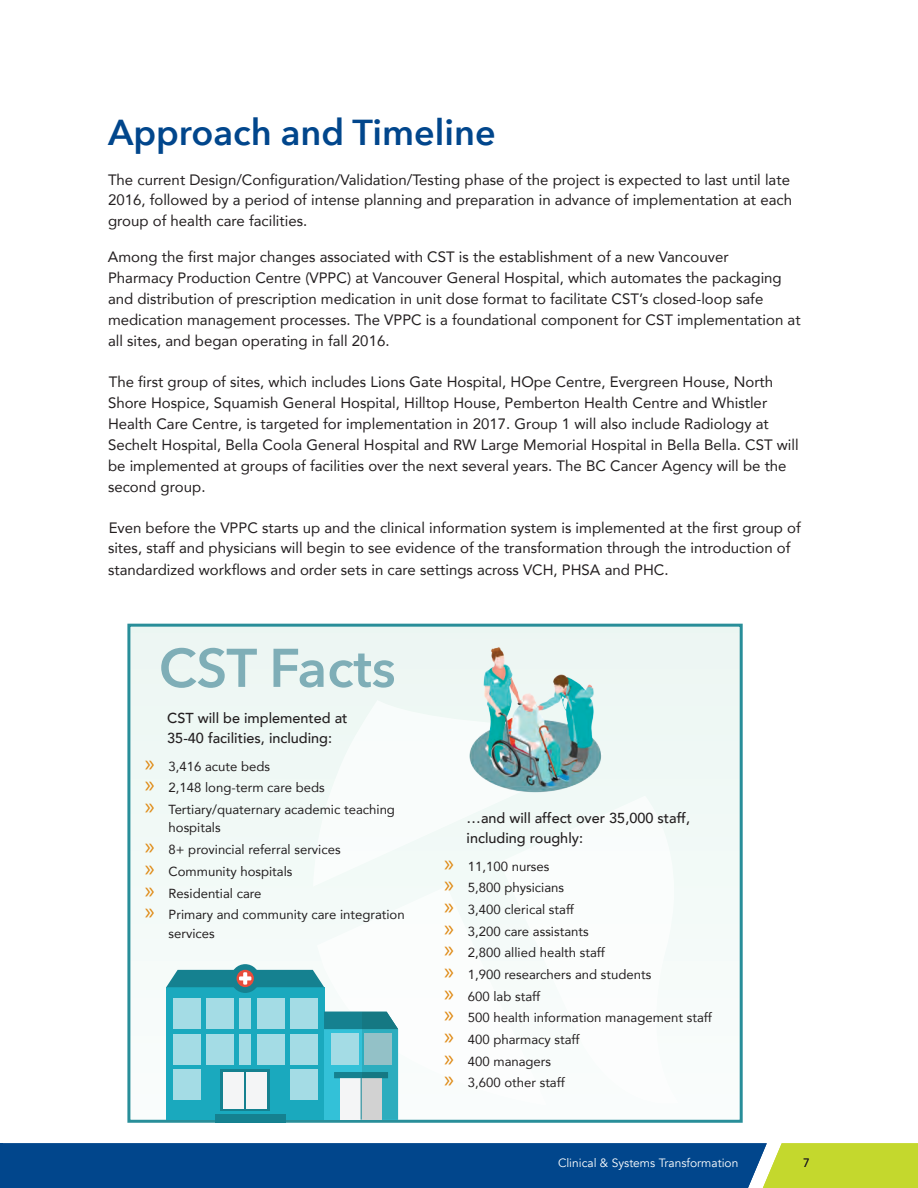
<style>
.page{position:relative;width:918px;height:1188px;background:#fff}
.page>*{position:absolute;margin:0;border:0;box-sizing:border-box;transform-origin:0 0}
.t1{font:600 53.85px "Avenir Next";color:#7faeb7}
.t2{font:600 36px "Avenir Next";color:#01468c}
.t3{font:15px/21px "Avenir";color:#231f20}
.t4{font:500 14.4px/19.6px "Avenir";color:#231f20}
.t5{font:13.2px/21.8px "Avenir";color:#231f20}
.t6{font:12px "Avenir";color:#fff}
.t7{font:12px "Avenir";color:#231f20}
.s1{font-family:"Myriad Pro";font-size:23.7px;color:#df8b17}
</style>
<div class="page">
<svg style="left:0;top:1143px;width:918px;height:45px;background:#24607f"></svg>
<div style="left:129px;top:625px;width:612px;height:496px;background:#f2faf7"></div>
<div style="left:127px;top:624px;width:616px;height:499px;border:3px solid #288e99"></div>
<div style="left:318px;top:924px;width:181px;height:181px;background:#fbfdfc"></div>
<div style="left:499px;top:924px;width:179px;height:181px;background:#fbfdfc"></div>
<div style="left:166px;top:987px;width:158px;height:133px;background:#1aa9be"></div>
<div style="left:173px;top:1070px;width:27px;height:30px;background:#a4dce5"></div>
<svg style="left:220px;top:1070px;width:50px;height:41px"></svg>
<div style="left:223px;top:1073px;width:21px;height:36px;background:#f4f5f6"></div>
<div style="left:247px;top:1073px;width:20px;height:36px;background:#f4f5f6"></div>
<div style="left:290px;top:1070px;width:27px;height:30px;background:#a4dce5"></div>
<div style="left:173px;top:1034px;width:27px;height:30px;background:#a4dce5"></div>
<div style="left:206px;top:1034px;width:27px;height:30px;background:#a4dce5"></div>
<div style="left:257px;top:1034px;width:27px;height:30px;background:#a4dce5"></div>
<div style="left:240px;top:1034px;width:11px;height:30px;background:#a4dce5"></div>
<div style="left:290px;top:1034px;width:27px;height:30px;background:#a4dce5"></div>
<div style="left:173px;top:999px;width:27px;height:30px;background:#a4dce5"></div>
<div style="left:206px;top:999px;width:27px;height:30px;background:#a4dce5"></div>
<div style="left:257px;top:999px;width:27px;height:30px;background:#a4dce5"></div>
<div style="left:240px;top:999px;width:11px;height:30px;background:#a4dce5"></div>
<div style="left:290px;top:999px;width:27px;height:30px;background:#a4dce5"></div>
<div style="left:216px;top:1115px;width:70px;height:8px;background:#158190"></div>
<div style="left:231px;top:964px;width:29px;height:29px;background:#158190;border-radius:50%"></div>
<svg style="left:166px;top:970px;width:158px;height:17px"></svg>
<svg style="left:237px;top:970px;width:17px;height:17px"></svg>
<svg style="left:243px;top:972px;width:4px;height:13px"></svg>
<svg style="left:239px;top:976px;width:12px;height:4px"></svg>
<svg style="left:324px;top:1012px;width:74px;height:108px;background:#6bbbc7"></svg>
<img style="left:422px;top:623px;width:230px;height:170px">
<h2 class="t2" style="left:108px;top:102px;width:389px">Approach and Timeline</h2>
<p class="t3" style="left:108px;top:189px;width:686px">2016, followed by a period of intense planning and preparation in advance of implementation at each group of health care facilities.</p>
<p class="t3" style="left:108px;top:168px;width:684px">The current Design/Configuration/Validation/Testing phase of the project is expected to last until late</p>
<p class="t3" style="left:108px;top:246px;width:622px">Among the first major changes associated with CST is the establishment of a new Vancouver</p>
<p class="t3" style="left:108px;top:267px;width:694px">Pharmacy Production Centre (VPPC) at Vancouver General Hospital, which automates the packaging and distribution of prescription medication in unit dose format to facilitate CST’s closed-loop safe medication management processes. The VPPC is a foundational component for CST implementation at all sites, and began operating in fall 2016.</p>
<p class="t3" style="left:109px;top:371px;width:666px">The first group of sites, which includes Lions Gate Hospital, HOpe Centre, Evergreen House, North</p>
<p class="t3" style="left:108px;top:392px;width:692px">Shore Hospice, Squamish General Hospital, Hilltop House, Pemberton Health Centre and Whistler Health Care Centre, is targeted for implementation in 2017. Group 1 will also include Radiology at Sechelt Hospital, Bella Coola General Hospital and RW Large Memorial Hospital in Bella Bella. CST will be implemented at groups of facilities over the next several years. The BC Cancer Agency will be the second group.</p>
<p class="t3" style="left:109px;top:517px;width:694px">Even before the VPPC starts up and the clinical information system is implemented at the first group of</p>
<p class="t3" style="left:108px;top:558px;width:562px">standardized workflows and order sets in care settings across VCH, PHSA and PHC.</p>
<p class="t3" style="left:108px;top:537px;width:684px">sites, staff and physicians will begin to see evidence of the transformation through the introduction of</p>
<h1 class="t1" style="left:159px;top:622px;width:238px">CST Facts</h1>
<p class="t4" style="left:167px;top:708px;width:182px">CST will be implemented at<br>35-40 facilities, including:</p>
<p class="t5" style="left:145px;top:755px;width:252px"><span class="s1">»</span> 3,416 acute beds<br><span class="s1">»</span> 2,148 long-term care beds<br><span class="s1">»</span> Tertiary/quaternary academic teaching</p>
<p class="t5" style="left:145px;top:817px;width:261px;text-indent:24px">hospitals<br><span class="s1">»</span> 8+ provincial referral services<br><span class="s1">»</span> Community hospitals<br><span class="s1">»</span> Residential care<br><span class="s1">»</span> Primary and community care integration</p>
<p class="t5" style="left:169px;top:922px;width:48px">services</p>
<p class="t4" style="left:467px;top:808px;width:225px">…and will affect over 35,000 staff, including roughly:</p>
<p class="t5" style="left:444px;top:855px;width:269px"><span class="s1">»</span> 11,100 nurses<br><span class="s1">»</span> 5,800 physicians<br><span class="s1">»</span> 3,400 clerical staff<br><span class="s1">»</span> 3,200 care assistants<br><span class="s1">»</span> 2,800 allied health staff<br><span class="s1">»</span> 1,900 researchers and students<br><span class="s1">»</span> 600 lab staff<br><span class="s1">»</span> 500 health information management staff <span class="s1">»</span> 400 pharmacy staff<br><span class="s1">»</span> 400 managers<br><span class="s1">»</span> 3,600 other staff</p>
<p class="t6" style="left:558px;top:1156px;width:182px">Clinical &amp; Systems Transformation</p>
<p class="t7" style="left:803px;top:1156px;width:8px">7</p>
</div>
